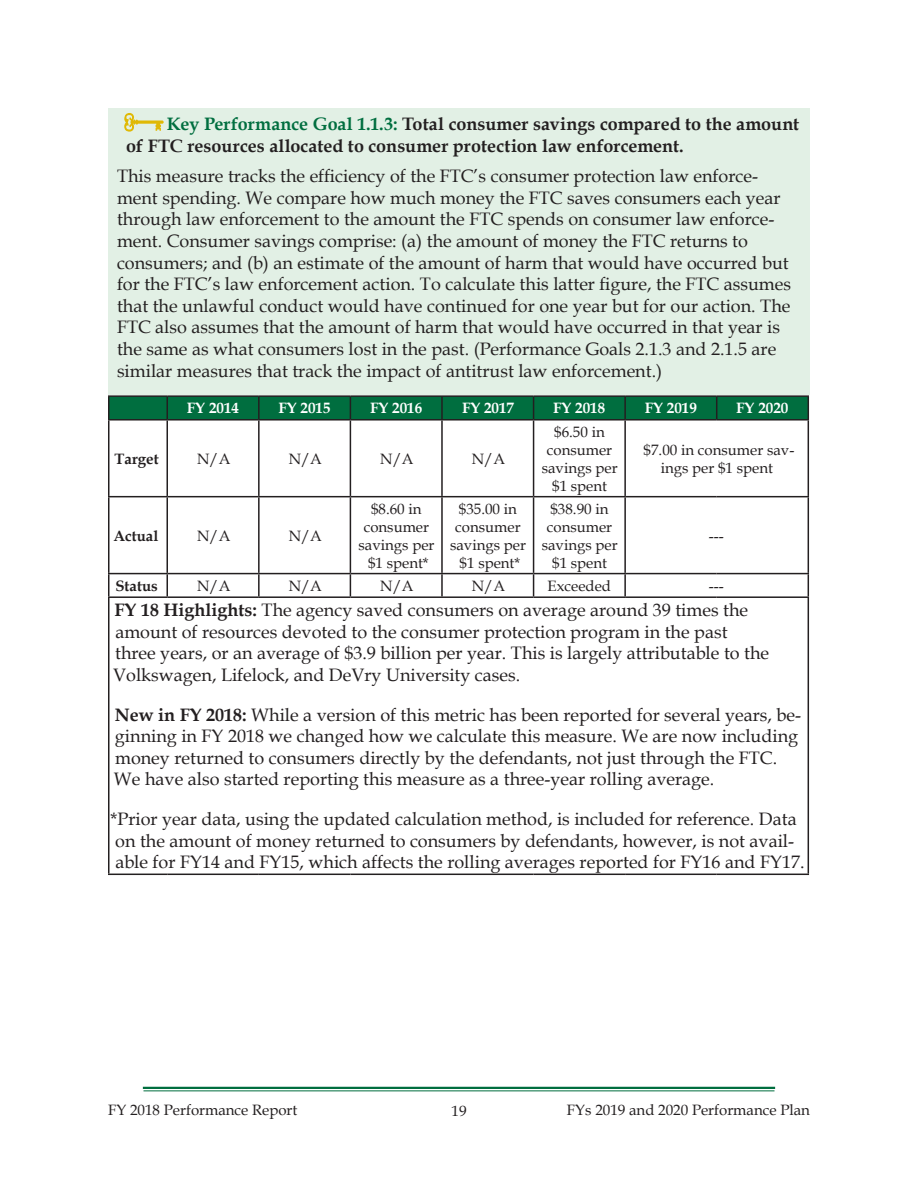
<style>
.page{position:relative;width:918px;height:1188px;background:#fff}
.page>*{position:absolute;margin:0;border:0;box-sizing:border-box;transform-origin:0 0}
.body_text{font:18px/21.6px "Book Antiqua";color:#231f20}
.t1{font:700 18px/21.6px "Book Antiqua";color:#231f20}
.table_text_-_APP{font:15px/18px "Book Antiqua";color:#231f20;text-align:center}
.table_text_-_APP-2{font:700 15px "Book Antiqua";color:#fff}
.table_text_-_APP-3{font:700 15px "Book Antiqua";color:#231f20}
.s1{color:#006e3f}
.s2{font-weight:700}
</style>
<div class="page">
<hr style="left:144px;top:1087px;width:630px;height:2px;background:#006e3f">
<hr style="left:144px;top:1090px;width:630px;height:1px;background:#006e3f">
<hr style="left:108px;top:395px;width:59px;height:2px;background:#231f20">
<hr style="left:108px;top:397px;width:2px;height:22px;background:#231f20">
<hr style="left:167px;top:395px;width:92px;height:2px;background:#231f20">
<hr style="left:259px;top:395px;width:91px;height:2px;background:#231f20">
<hr style="left:350px;top:395px;width:92px;height:2px;background:#231f20">
<hr style="left:442px;top:395px;width:92px;height:2px;background:#231f20">
<hr style="left:534px;top:395px;width:91px;height:2px;background:#231f20">
<hr style="left:625px;top:395px;width:92px;height:2px;background:#231f20">
<hr style="left:717px;top:395px;width:92px;height:2px;background:#231f20">
<svg style="left:109px;top:396px;width:700px;height:23px;background:#02693d"></svg>
<hr style="left:108px;top:419px;width:59px;height:2px;background:#231f20">
<hr style="left:108px;top:421px;width:2px;height:75px;background:#231f20">
<hr style="left:167px;top:419px;width:92px;height:2px;background:#231f20">
<hr style="left:166px;top:421px;width:2px;height:75px;background:#231f20">
<hr style="left:259px;top:419px;width:91px;height:2px;background:#231f20">
<hr style="left:258px;top:421px;width:2px;height:75px;background:#231f20">
<hr style="left:350px;top:419px;width:92px;height:2px;background:#231f20">
<hr style="left:350px;top:421px;width:1px;height:75px;background:#231f20">
<hr style="left:442px;top:419px;width:92px;height:2px;background:#231f20">
<hr style="left:441px;top:421px;width:2px;height:75px;background:#231f20">
<hr style="left:534px;top:419px;width:91px;height:2px;background:#231f20">
<hr style="left:533px;top:421px;width:1px;height:75px;background:#231f20">
<hr style="left:625px;top:419px;width:92px;height:2px;background:#231f20">
<hr style="left:624px;top:421px;width:2px;height:75px;background:#231f20">
<hr style="left:717px;top:419px;width:92px;height:2px;background:#231f20">
<hr style="left:808px;top:421px;width:1px;height:75px;background:#231f20">
<hr style="left:108px;top:496px;width:59px;height:1px;background:#231f20">
<hr style="left:108px;top:497px;width:2px;height:76px;background:#231f20">
<hr style="left:167px;top:496px;width:92px;height:1px;background:#231f20">
<hr style="left:166px;top:497px;width:2px;height:76px;background:#231f20">
<hr style="left:259px;top:496px;width:91px;height:1px;background:#231f20">
<hr style="left:258px;top:497px;width:2px;height:76px;background:#231f20">
<hr style="left:350px;top:496px;width:92px;height:1px;background:#231f20">
<hr style="left:350px;top:497px;width:1px;height:76px;background:#231f20">
<hr style="left:442px;top:496px;width:92px;height:1px;background:#231f20">
<hr style="left:441px;top:497px;width:2px;height:76px;background:#231f20">
<hr style="left:534px;top:496px;width:91px;height:1px;background:#231f20">
<hr style="left:533px;top:497px;width:1px;height:76px;background:#231f20">
<hr style="left:625px;top:496px;width:92px;height:1px;background:#231f20">
<hr style="left:624px;top:497px;width:2px;height:76px;background:#231f20">
<hr style="left:717px;top:496px;width:92px;height:1px;background:#231f20">
<hr style="left:808px;top:497px;width:1px;height:76px;background:#231f20">
<hr style="left:108px;top:573px;width:59px;height:1px;background:#231f20">
<hr style="left:108px;top:574px;width:2px;height:22px;background:#231f20">
<hr style="left:167px;top:573px;width:92px;height:1px;background:#231f20">
<hr style="left:166px;top:574px;width:2px;height:22px;background:#231f20">
<hr style="left:259px;top:573px;width:91px;height:1px;background:#231f20">
<hr style="left:258px;top:574px;width:2px;height:22px;background:#231f20">
<hr style="left:350px;top:573px;width:92px;height:1px;background:#231f20">
<svg style="left:350px;top:574px;width:1px;height:22px"></svg>
<hr style="left:442px;top:573px;width:92px;height:1px;background:#231f20">
<hr style="left:441px;top:574px;width:2px;height:22px;background:#231f20">
<hr style="left:534px;top:573px;width:91px;height:1px;background:#231f20">
<svg style="left:533px;top:574px;width:1px;height:22px"></svg>
<hr style="left:625px;top:573px;width:92px;height:1px;background:#231f20">
<hr style="left:624px;top:574px;width:2px;height:22px;background:#231f20">
<hr style="left:717px;top:573px;width:92px;height:1px;background:#231f20">
<svg style="left:808px;top:574px;width:1px;height:22px"></svg>
<hr style="left:108px;top:596px;width:59px;height:2px;background:#231f20">
<hr style="left:108px;top:598px;width:2px;height:276px;background:#231f20">
<hr style="left:167px;top:596px;width:92px;height:2px;background:#231f20">
<hr style="left:259px;top:596px;width:91px;height:2px;background:#231f20">
<hr style="left:350px;top:596px;width:92px;height:2px;background:#231f20">
<hr style="left:442px;top:596px;width:92px;height:2px;background:#231f20">
<hr style="left:534px;top:596px;width:91px;height:2px;background:#231f20">
<hr style="left:625px;top:596px;width:92px;height:2px;background:#231f20">
<hr style="left:717px;top:596px;width:92px;height:2px;background:#231f20">
<hr style="left:808px;top:598px;width:1px;height:276px;background:#231f20">
<hr style="left:108px;top:874px;width:59px;height:1px;background:#231f20">
<hr style="left:167px;top:874px;width:92px;height:1px;background:#231f20">
<hr style="left:259px;top:874px;width:91px;height:1px;background:#231f20">
<hr style="left:350px;top:874px;width:92px;height:1px;background:#231f20">
<hr style="left:442px;top:874px;width:92px;height:1px;background:#231f20">
<hr style="left:534px;top:874px;width:91px;height:1px;background:#231f20">
<hr style="left:625px;top:874px;width:92px;height:1px;background:#231f20">
<hr style="left:717px;top:874px;width:92px;height:1px;background:#231f20">
<div style="left:108px;top:108px;width:702px;height:287px;background:#e2f0e5"></div>
<p class="t1" style="left:126px;top:113px;width:675px;text-indent:41px"><span class="s1">Key Performance Goal 1.1.3:</span> Total consumer savings compared to the amount of FTC resources allocated to consumer protection law enforcement.</p>
<p class="body_text" style="left:117px;top:165px;width:676px">This measure tracks the efficiency of the FTC’s consumer protection law enforce&shy;ment spending. We compare how much money the FTC saves consumers each year through law enforcement to the amount the FTC spends on consumer law enforce&shy;ment. Consumer savings comprise: (a) the amount of money the FTC returns to consumers; and (b) an estimate of the amount of harm that would have occurred but for the FTC’s law enforcement action. To calculate this latter figure, the FTC assumes that the unlawful conduct would have continued for one year but for our action. The FTC also assumes that the amount of harm that would have occurred in that year is the same as what consumers lost in the past. (Performance Goals 2.1.3 and 2.1.5 are similar measures that track the impact of antitrust law enforcement.)</p>
<p class="table_text_-_APP-2" style="left:187px;top:398px;width:54px">FY 2014</p>
<p class="table_text_-_APP-2" style="left:279px;top:398px;width:54px">FY 2015</p>
<p class="table_text_-_APP-2" style="left:370px;top:398px;width:54px">FY 2016</p>
<p class="table_text_-_APP-2" style="left:462px;top:398px;width:54px">FY 2017</p>
<p class="table_text_-_APP-2" style="left:553px;top:398px;width:54px">FY 2018</p>
<p class="table_text_-_APP-2" style="left:645px;top:398px;width:54px">FY 2019</p>
<p class="table_text_-_APP-2" style="left:736px;top:398px;width:54px">FY 2020</p>
<p class="table_text_-_APP-3" style="left:115px;top:448px;width:46px">Target</p>
<p class="table_text_-_APP" style="left:197px;top:449px;width:35px">N/A</p>
<p class="table_text_-_APP" style="left:289px;top:449px;width:35px">N/A</p>
<p class="table_text_-_APP" style="left:380px;top:449px;width:35px">N/A</p>
<p class="table_text_-_APP" style="left:472px;top:449px;width:35px">N/A</p>
<p class="table_text_-_APP" style="left:542px;top:422px;width:78px">$6.50 in consumer savings per $1 spent</p>
<p class="table_text_-_APP-3" style="left:113px;top:525px;width:46px">Actual</p>
<p class="table_text_-_APP" style="left:197px;top:526px;width:35px">N/A</p>
<p class="table_text_-_APP" style="left:289px;top:526px;width:35px">N/A</p>
<p class="table_text_-_APP" style="left:359px;top:499px;width:78px">$8.60 in consumer savings per $1 spent*</p>
<p class="table_text_-_APP" style="left:450px;top:499px;width:78px">$35.00 in consumer savings per $1 spent*</p>
<p class="table_text_-_APP" style="left:542px;top:499px;width:78px">$38.90 in consumer savings per $1 spent</p>
<p class="table_text_-_APP" style="left:644px;top:440px;width:152px">$7.00 in consumer sav&shy;ings per $1 spent</p>
<p class="table_text_-_APP" style="left:709px;top:526px;width:16px">---</p>
<p class="table_text_-_APP-3" style="left:115px;top:576px;width:44px">Status</p>
<p class="table_text_-_APP" style="left:197px;top:576px;width:35px">N/A</p>
<p class="table_text_-_APP" style="left:289px;top:576px;width:35px">N/A</p>
<p class="table_text_-_APP" style="left:380px;top:576px;width:35px">N/A</p>
<p class="table_text_-_APP" style="left:472px;top:576px;width:35px">N/A</p>
<p class="table_text_-_APP" style="left:548px;top:576px;width:65px">Exceeded</p>
<p class="table_text_-_APP" style="left:709px;top:576px;width:16px">---</p>
<p class="body_text" style="left:113px;top:599px;width:657px"><span class="s2">FY 18 Highlights:</span> The agency saved consumers on average around 39 times the amount of resources devoted to the consumer protection program in the past three years, or an average of $3.9 billion per year. This is largely attributable to the Volkswagen, Lifelock, and DeVry University cases.</p>
<p class="body_text" style="left:114px;top:703px;width:689px"><span class="s2">New in FY 2018:</span> While a version of this metric has been reported for several years, be&shy;ginning in FY 2018 we changed how we calculate this measure. We are now including money returned to consumers directly by the defendants, not just through the FTC.<br>We have also started reporting this measure as a three-year rolling average.</p>
<p class="body_text" style="left:111px;top:808px;width:696px">*Prior year data, using the updated calculation method, is included for reference. Data on the amount of money returned to consumers by defendants, however, is not avail&shy;able for FY14 and FY15, which affects the rolling averages reported for FY16 and FY17.</p>
<p class="table_text_-_APP" style="left:108px;top:1101px;width:191px">FY 2018 Performance Report</p>
<p class="table_text_-_APP" style="left:452px;top:1102px;width:16px">19</p>
<p class="table_text_-_APP" style="left:567px;top:1101px;width:245px">FYs 2019 and 2020 Performance Plan</p>
</div>
